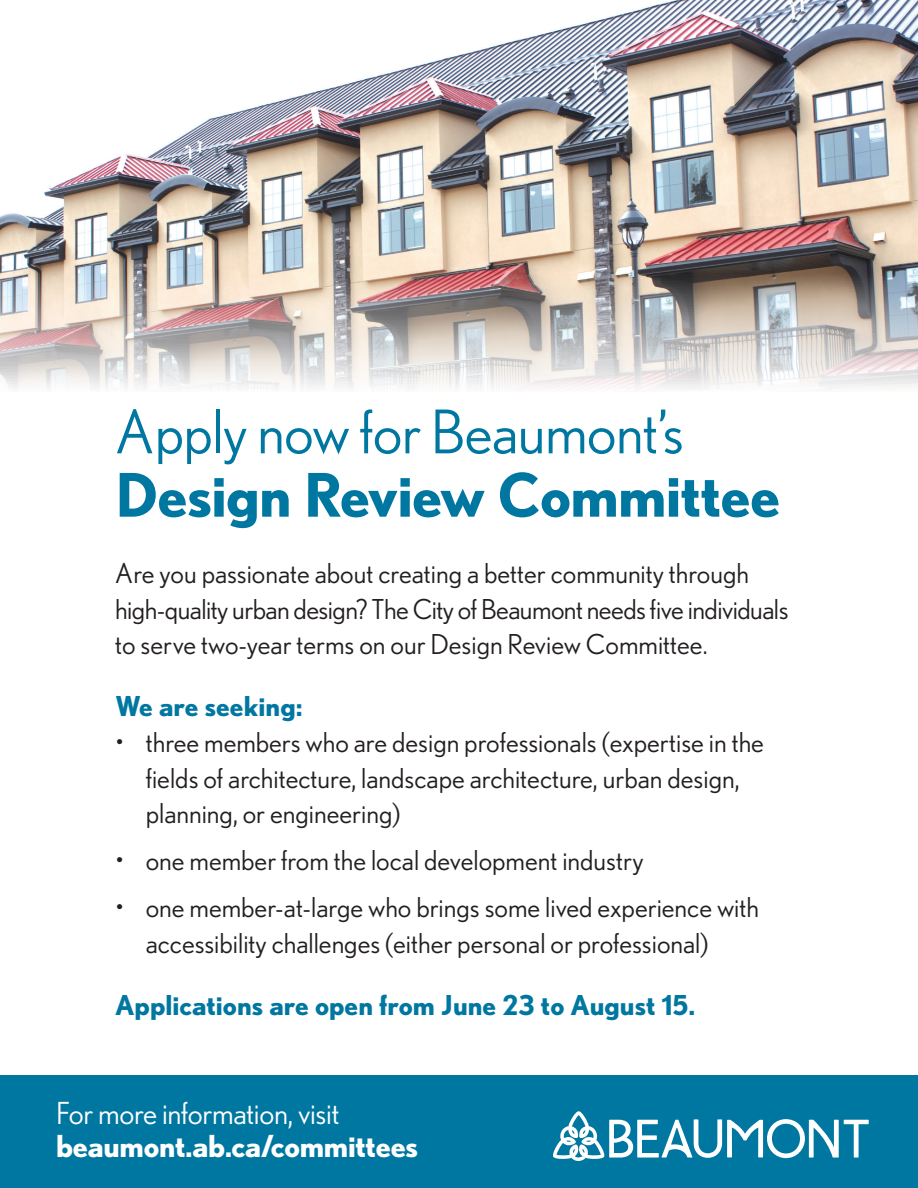
<style>
.page{position:relative;width:918px;height:1188px;background:#fff}
.page>*{position:absolute;margin:0;border:0;box-sizing:border-box;transform-origin:0 0}
.t1{font:60px "Nobel";letter-spacing:-.01em;color:#0077a0}
.t2{font:700 60px "Nobel";letter-spacing:-.01em;color:#0077a0}
.t3{font:700 30.3px "Nobel";letter-spacing:-.01em;color:#fff}
.t4{font:30.3px "Nobel";letter-spacing:-.01em;color:#fff}
.t5{font:27.45px/35.5px "Nobel";color:#231f20}
.t6{font:700 27.45px "Nobel";color:#0077a0}
</style>
<div class="page">
<img style="left:0;top:0;width:917px;height:389px">
<div style="left:0;top:1076px;width:917px;height:112px;background:#0077a0"></div>
<svg style="left:553px;top:1111px;width:316px;height:50px"></svg>
<h1 class="t1" style="left:115px;top:398px;width:570px">Apply now for Beaumont’s</h1>
<h1 class="t2" style="left:115px;top:459px;width:667px">Design Review Committee</h1>
<p class="t5" style="left:115px;top:555px;width:675px">Are you passionate about creating a better community through high-quality urban design? The City of Beaumont needs five individuals to serve two-year terms on our Design Review Committee.</p>
<p class="t6" style="left:115px;top:690px;width:189px">We are seeking:</p>
<p class="t5" style="left:146px;top:724px;width:620px;text-indent:-31px">• three members who are design professionals (expertise in the fields of architecture, landscape architecture, urban design, planning, or engineering)</p>
<p class="t5" style="left:115px;top:842px;width:530px">• one member from the local development industry</p>
<p class="t5" style="left:146px;top:890px;width:615px;text-indent:-31px">• one member-at-large who brings some lived experience with accessibility challenges (either personal or professional)</p>
<p class="t6" style="left:115px;top:989px;width:582px">Applications are open from June 23 to August 15.</p>
<p class="t4" style="left:56px;top:1096px;width:285px">For more information, visit</p>
<p class="t3" style="left:56px;top:1128px;width:364px">beaumont.ab.ca/committees</p>
</div>
